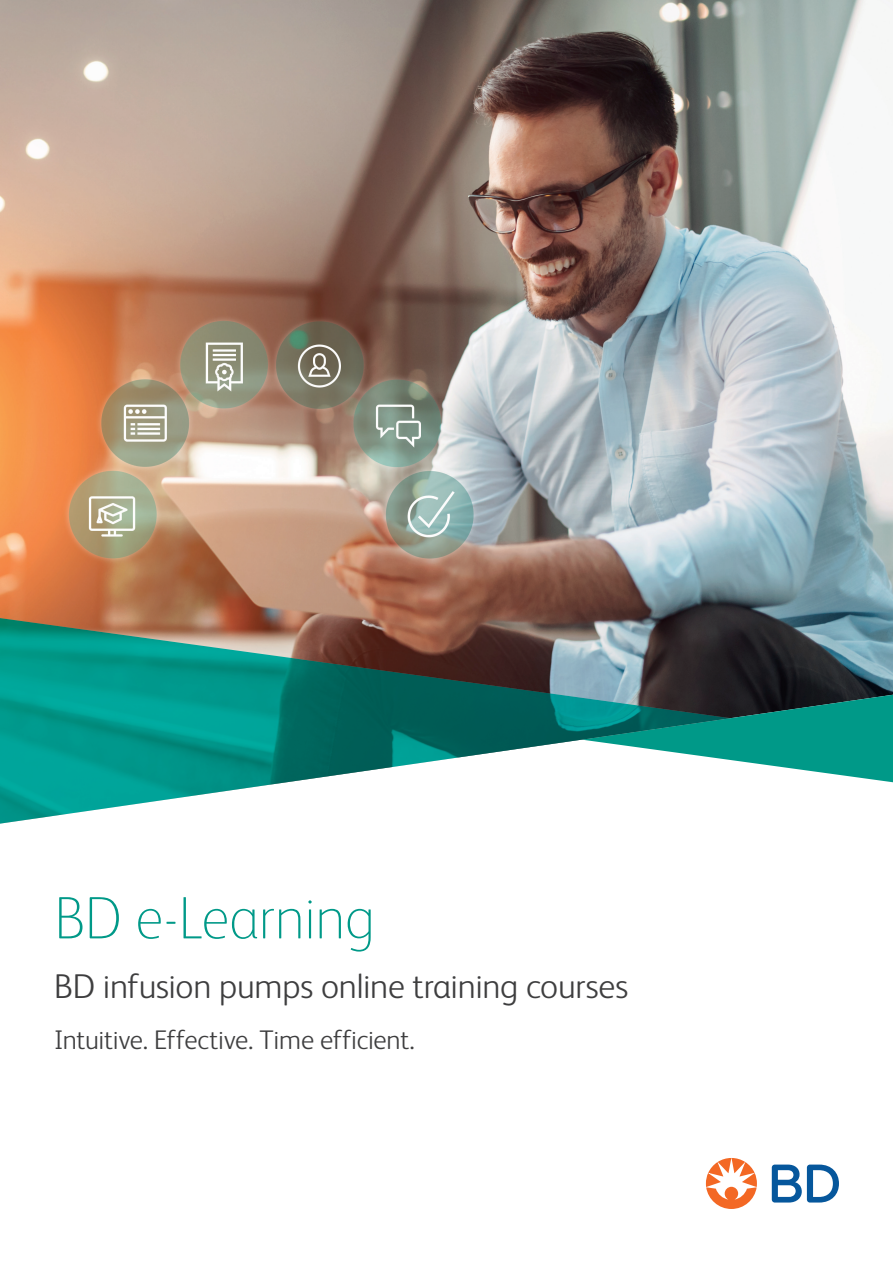
<style>
.page{position:relative;width:893px;height:1263px;background:#fff}
.page>*{position:absolute;margin:0;border:0;box-sizing:border-box;transform-origin:0 0}
.Headline_FS_Albert_T{font:100 60px "FS Albert Pro";letter-spacing:-.015em;color:#098}
.Subhead_option_1_FS{font:300 34.5px "FS Albert Pro";letter-spacing:-.005em;color:#3e3e3f}
.Subhead_option_2_FS{font:300 27px "FS Albert Pro";letter-spacing:-.01em;color:#3e3e3f}
</style>
<div class="page">
<img style="left:0;top:0;width:893px;height:783px">
<svg style="left:731px;top:695px;width:162px;height:87px;background:#239488"></svg>
<svg style="left:0;top:616px;width:731px;height:208px"></svg>
<svg style="left:772px;top:1164px;width:67px;height:38px"></svg>
<svg style="left:706px;top:1158px;width:51px;height:51px"></svg>
<p class="Headline_FS_Albert_T" style="left:54px;top:879px;width:323px">BD e-Learning</p>
<p class="Subhead_option_1_FS" style="left:54px;top:962px;width:576px">BD infusion pumps online training courses</p>
<p class="Subhead_option_2_FS" style="left:54px;top:1021px;width:362px">Intuitive. Effective. Time efficient.</p>
</div>
